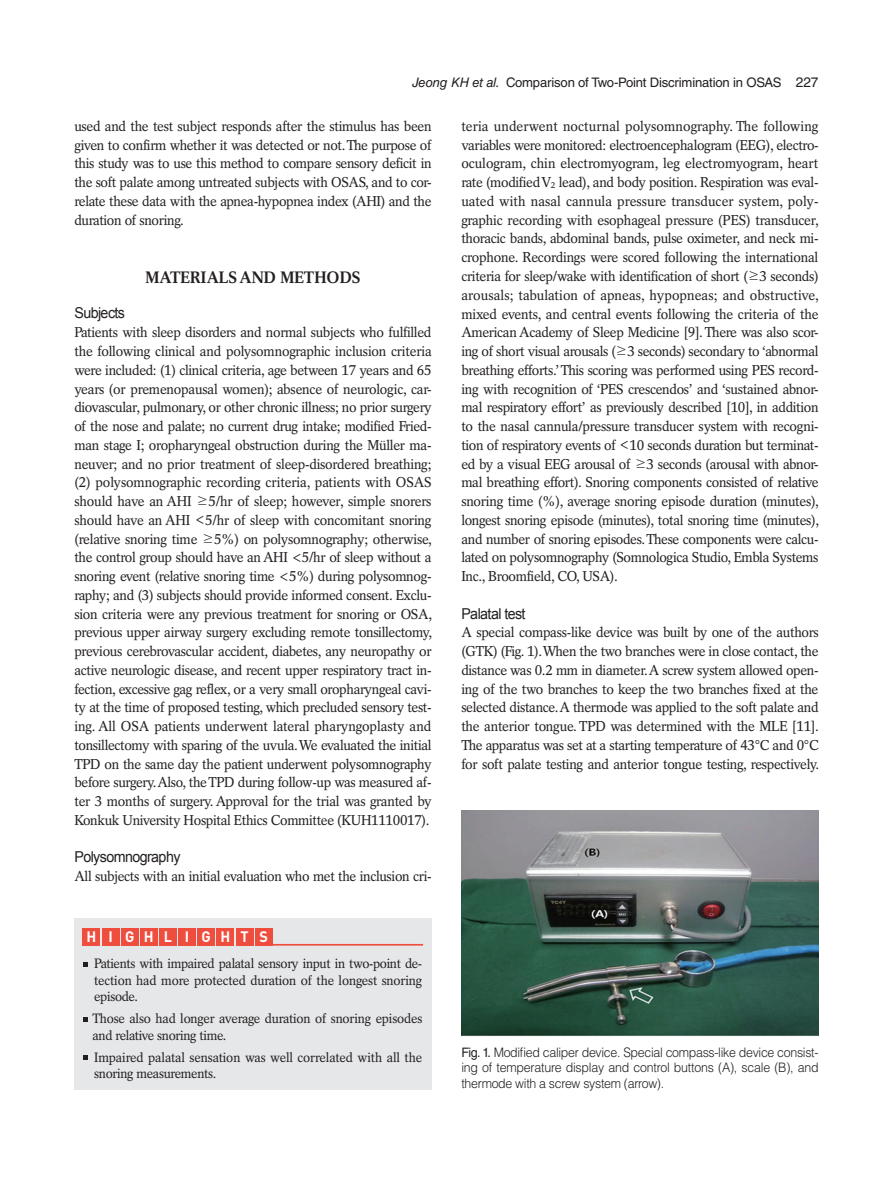
<style>
.page{position:relative;width:893px;height:1191px;background:#fff}
.page>*{position:absolute;margin:0;border:0;box-sizing:border-box;transform-origin:0 0}
.본문_대제목{font:700 16.5px "Rotation LT Std";color:#231f20;scale:.95 1}
.본문_중제목{font:15px "Arial";letter-spacing:-.04em;color:#231f20;scale:.95 1}
.t1{font:700 15px "DIN Pro";color:#fff;scale:.96 1}
.본문_0{font:14.25px/18.8px "Rotation LT Std";letter-spacing:-.025em;color:#231f20;text-align:justify;scale:.95 1}
.본문{font:14.25px/18.8px "Rotation LT Std";letter-spacing:-.025em;color:#231f20;text-align:justify;scale:.95 1}
.하이라이트{font:13.5px/16.2px "Rotation LT Std";letter-spacing:-.01em;color:#231f20;scale:.95 1}
.표_그림_설명{font:300 13.05px/15.3px "Helvetica LT Std";letter-spacing:-.025em;color:#231f20;text-align:justify;scale:.95 1}
.t2{font:13.05px "Helvetica LT Std";letter-spacing:-.015em;color:#231f20}
.s1{font-style:italic}
.s2{font-size:13.8px}
.s3{font-size:8.25px}
.s4{font-family:"Dotum"}
.s5{font-weight:400}
</style>
<div class="page">
<img style="left:461px;top:811px;width:358px;height:225px">
<div style="left:74px;top:947px;width:358px;height:143px;background:#e6e7e9"></div>
<svg style="left:84px;top:962px;width:4px;height:4px"></svg>
<svg style="left:84px;top:1017px;width:4px;height:4px"></svg>
<svg style="left:84px;top:1055px;width:4px;height:5px"></svg>
<div style="left:74px;top:918px;width:358px;height:29px;background:#e6e7e9"></div>
<div style="left:83px;top:928px;width:17px;height:17px;background:#ef4d3d"></div>
<div style="left:159px;top:928px;width:17px;height:17px;background:#ef4d3d"></div>
<div style="left:102px;top:928px;width:17px;height:17px;background:#ef4d3d"></div>
<div style="left:179px;top:928px;width:17px;height:17px;background:#ef4d3d"></div>
<div style="left:121px;top:928px;width:17px;height:17px;background:#ef4d3d"></div>
<div style="left:198px;top:928px;width:17px;height:17px;background:#ef4d3d"></div>
<div style="left:140px;top:928px;width:17px;height:17px;background:#ef4d3d"></div>
<div style="left:217px;top:928px;width:17px;height:17px;background:#ef4d3d"></div>
<div style="left:236px;top:928px;width:17px;height:17px;background:#ef4d3d"></div>
<div style="left:255px;top:928px;width:17px;height:17px;background:#ef4d3d"></div>
<hr style="left:272px;top:944px;width:151px;height:1px;background:#ef4d3d">
<p class="t2" style="left:412px;top:75px;width:408px"><span class="s1">Jeong KH et al.</span> Comparison of Two-Point Discrimination in OSAS <span class="s2">227</span></p>
<p class="본문" style="left:74px;top:117px;width:377px">used and the test subject responds after the stimulus has been given to confirm whether it was detected or not. The purpose of this study was to use this method to compare sensory deficit in the soft palate among untreated subjects with OSAS, and to cor&shy;relate these data with the apnea-hypopnea index (AHI) and the duration of snoring.</p>
<p class="본문_0" style="left:461px;top:117px;width:378px">teria underwent nocturnal polysomnography. The following variables were monitored: electroencephalogram (EEG), electro&shy;oculogram, chin electromyogram, leg electromyogram, heart rate (modified V<span class="s3">2</span> lead), and body position. Respiration was eval&shy;uated with nasal cannula pressure transducer system, poly&shy;graphic recording with esophageal pressure (PES) transducer, thoracic bands, abdominal bands, pulse oximeter, and neck mi&shy;crophone. Recordings were scored following the international criteria for sleep/wake with identification of short (<span class="s4">≥</span>3 seconds) arousals; tabulation of apneas, hypopneas; and obstructive, mixed events, and central events following the criteria of the American Academy of Sleep Medicine [9]. There was also scor&shy;ing of short visual arousals (<span class="s4">≥</span>3 seconds) secondary to ‘abnormal breathing efforts.’ This scoring was performed using PES record&shy;ing with recognition of ‘PES crescendos’ and ‘sustained abnor&shy;mal respiratory effort’ as previously described [10], in addition to the nasal cannula/pressure transducer system with recogni&shy;tion of respiratory events of <span class="s4">&lt;</span>10 seconds duration but terminat&shy;ed by a visual EEG arousal of <span class="s4">≥</span>3 seconds (arousal with abnor&shy;mal breathing effort). Snoring components consisted of relative snoring time (%), average snoring episode duration (minutes), longest snoring episode (minutes), total snoring time (minutes), and number of snoring episodes. These components were calcu&shy;lated on polysomnography (Somnologica Studio, Embla Systems Inc., Broomfield, CO, USA).</p>
<p class="본문_중제목" style="left:461px;top:603px;width:69px">Palatal test</p>
<p class="본문_0" style="left:461px;top:623px;width:378px">A special compass-like device was built by one of the authors (GTK) (Fig. 1). When the two branches were in close contact, the distance was 0.2 mm in diameter. A screw system allowed open&shy;ing of the two branches to keep the two branches fixed at the selected distance. A thermode was applied to the soft palate and the anterior tongue. TPD was determined with the MLE [11].<br>The apparatus was set at a starting temperature of 43°C and 0°C for soft palate testing and anterior tongue testing, respectively.</p>
<p class="본문_대제목" style="left:145px;top:267px;width:228px">MATERIALS AND METHODS</p>
<p class="본문_중제목" style="left:74px;top:303px;width:55px">Subjects</p>
<p class="본문_0" style="left:74px;top:323px;width:378px">Patients with sleep disorders and normal subjects who fulfilled the following clinical and polysomnographic inclusion criteria were included: (1) clinical criteria, age between 17 years and 65 years (or premenopausal women); absence of neurologic, car&shy;diovascular, pulmonary, or other chronic illness; no prior surgery of the nose and palate; no current drug intake; modified Fried&shy;man stage I; oropharyngeal obstruction during the Müller ma&shy;neuver; and no prior treatment of sleep-disordered breathing; (2) polysomnographic recording criteria, patients with OSAS should have an AHI <span class="s4">≥</span>5/hr of sleep; however, simple snorers should have an AHI <span class="s4">&lt;</span>5/hr of sleep with concomitant snoring (relative snoring time <span class="s4">≥</span>5%) on polysomnography; otherwise, the control group should have an AHI <span class="s4">&lt;</span>5/hr of sleep without a snoring event (relative snoring time <span class="s4">&lt;</span>5%) during polysomnog&shy;raphy; and (3) subjects should provide informed consent. Exclu&shy;sion criteria were any previous treatment for snoring or OSA, previous upper airway surgery excluding remote tonsillectomy, previous cerebrovascular accident, diabetes, any neuropathy or active neurologic disease, and recent upper respiratory tract in&shy;fection, excessive gag reflex, or a very small oropharyngeal cavi&shy;ty at the time of proposed testing, which precluded sensory test&shy;ing. All OSA patients underwent lateral pharyngoplasty and tonsillectomy with sparing of the uvula. We evaluated the initial TPD on the same day the patient underwent polysomnography before surgery. Also, the TPD during follow-up was measured af&shy;ter 3 months of surgery. Approval for the trial was granted by Konkuk University Hospital Ethics Committee (KUH1110017).</p>
<p class="본문_중제목" style="left:74px;top:847px;width:113px">Polysomnography</p>
<p class="본문_0" style="left:74px;top:867px;width:377px">All subjects with an initial evaluation who met the inclusion cri-</p>
<p class="t1" style="left:86px;top:926px;width:12px">H</p>
<p class="t1" style="left:108px;top:926px;width:6px">I</p>
<p class="t1" style="left:125px;top:926px;width:11px">G</p>
<p class="t1" style="left:144px;top:926px;width:12px">H</p>
<p class="t1" style="left:164px;top:926px;width:10px">L</p>
<p class="t1" style="left:185px;top:926px;width:6px">I</p>
<p class="t1" style="left:202px;top:926px;width:11px">G</p>
<p class="t1" style="left:220px;top:926px;width:12px">H</p>
<p class="t1" style="left:240px;top:926px;width:10px">T</p>
<p class="t1" style="left:259px;top:926px;width:10px">S</p>
<p class="하이라이트" style="left:94px;top:955px;width:347px;text-align:justify">Patients with impaired palatal sensory input in two-point de&shy;tection had more protected duration of the longest snoring episode.</p>
<p class="하이라이트" style="left:93px;top:1010px;width:349px">Those also had longer average duration of snoring episodes and relative snoring time.</p>
<p class="하이라이트" style="left:94px;top:1049px;width:347px">Impaired palatal sensation was well correlated with all the snoring measurements.</p>
<p class="표_그림_설명" style="left:461px;top:1044px;width:378px"><span class="s5">Fig. 1.</span> Modified caliper device. Special compass-like device consist&shy;ing of temperature display and control buttons (A), scale (B), and thermode with a screw system (arrow).</p>
</div>
